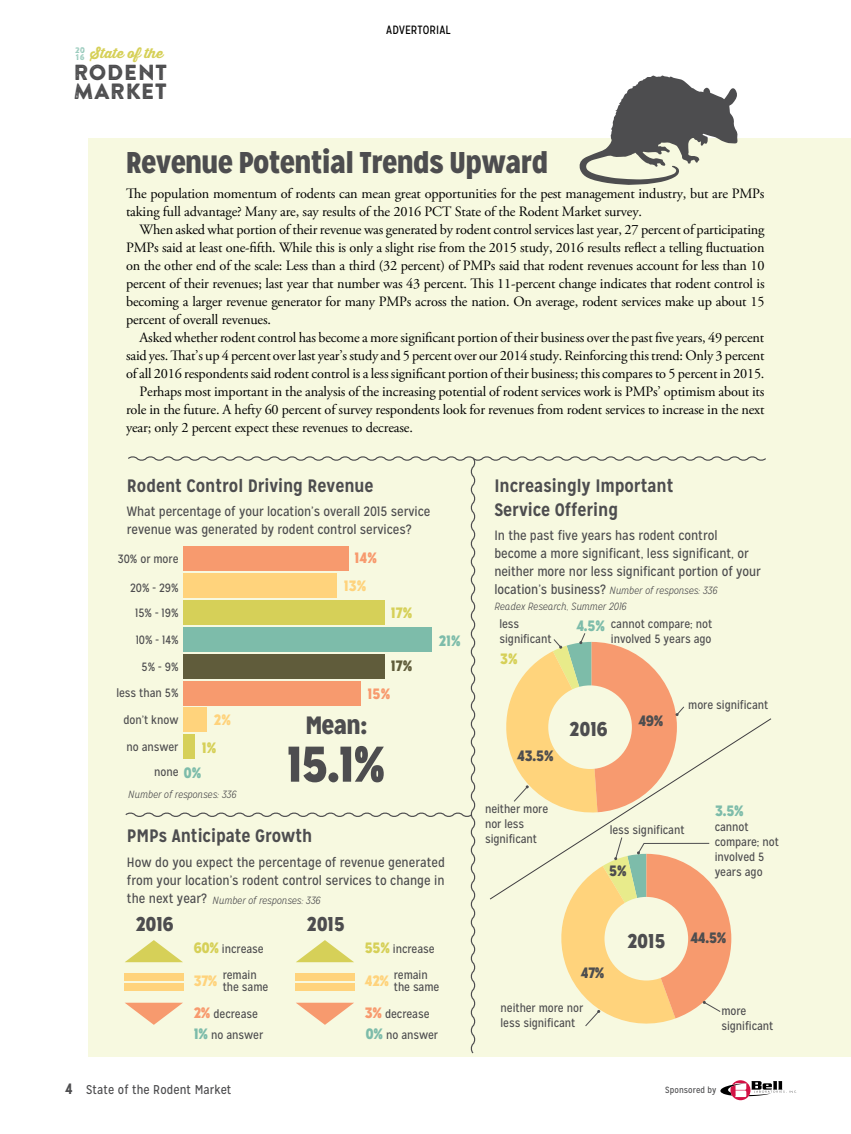
<style>
.page{position:relative;width:851px;height:1134px;background:#fff}
.page>*{position:absolute;margin:0;border:0;box-sizing:border-box;transform-origin:0 0}
.t1{font:900 50.1px "Mission Gothic";color:#4d4d4f}
.t2{font:900 30px "Mission Gothic";color:#4d4d4f}
.t3{font:900 25.05px "Mission Gothic";color:#4d4d4f}
.t4{font:22.05px "Brandon Printed One";color:#4d4d4f}
.t5{font:21.75px "Brandon Printed One";color:#4d4d4f}
.t6{font:900 19.95px "Mission Gothic";letter-spacing:.025em;color:#4d4d4f}
.t7{font:700 18px/24px "Mission Gothic";letter-spacing:-.005em;color:#4d4d4f}
.t8{font:900 15px "Mission Gothic";color:#4d4d4f}
.t9{font:900 15px "Mission Gothic";color:#7dbcaa}
.t10{font:900 15px "Mission Gothic";color:#ffd37c}
.t11{font:900 15px "Mission Gothic";color:#d6d058}
.t12{font:900 15px "Mission Gothic";color:#f79a6e}
.t13{font:900 15px "Mission Gothic";color:#605c3b}
.t14{font:14.25px/18px "Adobe Garamond Pro";letter-spacing:-.01em;color:#000}
.t15{font:13.5px/18px "Mission Gothic";letter-spacing:-.005em;color:#4d4d4f}
.t16{font:13.5px "Thirsty Script Extrabold Demo";color:#d6d058}
.t17{font:12.75px "Mission Gothic";letter-spacing:.01em;color:#4d4d4f}
.t18{font:12px/15px "Mission Gothic";letter-spacing:-.005em;color:#4d4d4f}
.t19{font:12px "Mission Gothic";letter-spacing:.005em;color:#000}
.t20{font:italic 300 10.5px "Mission Gothic";letter-spacing:-.005em;color:#4d4d4f}
.t21{font:9px "Mission Gothic";letter-spacing:.01em;color:#4d4d4f}
.t22{font:8.1px/7.1px "Brandon Printed Inline";color:#7dbcaa}
.s1{font-weight:400;font-style:normal;font-size:13.5px}
.s2{font-weight:900;font-size:15px;color:#d6d058}
.s3{font-weight:900;font-size:15px;color:#f79a6e}
.s4{font-weight:900;font-size:15px;color:#7dbcaa}
.s5{font-weight:700;font-size:15px}
</style>
<div class="page">
<svg style="left:720px;top:1080px;width:76px;height:20px"></svg>
<div style="left:88px;top:139px;width:762px;height:918px;background:#f7f9e0"></div>
<svg style="left:578px;top:75px;width:159px;height:110px"></svg>
<svg style="left:124px;top:456px;width:643px;height:598px"></svg>
<p class="t16" style="left:90px;top:43px;width:74px">State of the</p>
<p class="t22" style="left:75px;top:46px;width:12px">20<br>16</p>
<h3 class="t5" style="left:74px;top:59px;width:95px">RODENT</h3>
<h3 class="t4" style="left:74px;top:77px;width:95px">MARKET</h3>
<p class="t19" style="left:386px;top:23px;width:66px">ADVERTORIAL</p>
<h2 class="t2" style="left:126px;top:143px;width:423px">Revenue Potential Trends Upward</h2>
<p class="t14" style="left:126px;top:185px;width:640px">The population momentum of rodents can mean great opportunities for the pest management industry, but are PMPs taking full advantage? Many are, say results of the 2016 PCT State of the Rodent Market survey.</p>
<p class="t14" style="left:126px;top:221px;width:640px;text-align:justify;text-indent:13px">When asked what portion of their revenue was generated by rodent control services last year, 27 percent of participating PMPs said at least one-fifth. While this is only a slight rise from the 2015 study, 2016 results reflect a telling fluctuation on the other end of the scale: Less than a third (32 percent) of PMPs said that rodent revenues account for less than 10 percent of their revenues; last year that number was 43 percent. This 11-percent change indicates that rodent control is becoming a larger revenue generator for many PMPs across the nation. On average, rodent services make up about 15 percent of overall revenues.</p>
<p class="t14" style="left:139px;top:329px;width:626px">Asked whether rodent control has become a more significant portion of their business over the past five years, 49 percent</p>
<p class="t14" style="left:126px;top:347px;width:640px">said yes. That’s up 4 percent over last year’s study and 5 percent over our 2014 study. Reinforcing this trend: Only 3 percent</p>
<p class="t14" style="left:126px;top:365px;width:640px">of all 2016 respondents said rodent control is a less significant portion of their business; this compares to 5 percent in 2015.</p>
<p class="t14" style="left:139px;top:383px;width:626px">Perhaps most important in the analysis of the increasing potential of rodent services work is PMPs’ optimism about its</p>
<p class="t14" style="left:126px;top:401px;width:640px">role in the future. A hefty 60 percent of survey respondents look for revenues from rodent services to increase in the next</p>
<p class="t14" style="left:126px;top:419px;width:288px">year; only 2 percent expect these revenues to decrease.</p>
<p class="t7" style="left:127px;top:473px;width:248px">Rodent Control Driving Revenue</p>
<p class="t15" style="left:127px;top:503px;width:305px">What percentage of your location’s overall 2015 service revenue was generated by rodent control services?</p>
<p class="t18" style="left:118px;top:551px;width:62px">30% or more</p>
<p class="t18" style="left:130px;top:575px;width:50px;line-height:25.5px;text-align:center">20% - 29%<br>15% - 19%</p>
<p class="t18" style="left:136px;top:633px;width:44px">10% - 14%</p>
<p class="t18" style="left:116px;top:655px;width:64px;line-height:25.5px;text-align:right">5% - 9%<br>less than 5%</p>
<p class="t18" style="left:123px;top:712px;width:56px">don’t know</p>
<p class="t18" style="left:126px;top:734px;width:54px;line-height:25.5px;text-align:right">no answer none</p>
<p class="t10" style="left:214px;top:709px;width:19px">2%</p>
<p class="t11" style="left:202px;top:738px;width:16px">1%</p>
<p class="t9" style="left:184px;top:762px;width:19px">0%</p>
<p class="t20" style="left:128px;top:788px;width:110px">Number of responses: 336</p>
<p class="t12" style="left:355px;top:548px;width:24px">14%</p>
<p class="t10" style="left:344px;top:576px;width:24px">13%</p>
<p class="t11" style="left:391px;top:603px;width:23px">17%</p>
<p class="t13" style="left:391px;top:656px;width:23px">17%</p>
<p class="t12" style="left:368px;top:684px;width:24px">15%</p>
<h3 class="t3" style="left:306px;top:709px;width:63px">Mean:</h3>
<h1 class="t1" style="left:287px;top:732px;width:99px">15.1%</h1>
<p class="t9" style="left:438px;top:631px;width:23px">21%</p>
<p class="t7" style="left:127px;top:824px;width:187px">PMPs Anticipate Growth</p>
<p class="t15" style="left:127px;top:853px;width:319px;text-align:justify">How do you expect the percentage of revenue generated from your location’s rodent control services to change in the next year?</p>
<p class="t20" style="left:212px;top:894px;width:110px">Number of responses: 336</p>
<p class="t7" style="left:494px;top:473px;width:181px">Increasingly Important<br>Service Offering</p>
<p class="t15" style="left:494px;top:527px;width:268px">In the past five years has rodent control become a more significant, less significant, or neither more nor less significant portion of your</p>
<p class="t20" style="left:494px;top:585px;width:225px"><span class="s1">location’s business?</span> Number of responses: 336</p>
<p class="t20" style="left:494px;top:600px;width:134px">Readex Research, Summer 2016</p>
<p class="t18" style="left:499px;top:617px;width:21px">less</p>
<p class="t9" style="left:576px;top:616px;width:30px">4.5%</p>
<p class="t18" style="left:499px;top:632px;width:54px">significant</p>
<p class="t18" style="left:611px;top:617px;width:103px">cannot compare; not involved 5 years ago</p>
<p class="t11" style="left:500px;top:649px;width:19px">3%</p>
<p class="t8" style="left:517px;top:746px;width:38px">43.5%</p>
<h3 class="t6" style="left:569px;top:716px;width:39px">2016</h3>
<p class="t8" style="left:638px;top:711px;width:27px">49%</p>
<p class="t18" style="left:688px;top:698px;width:82px">more significant</p>
<p class="t18" style="left:485px;top:801px;width:65px">neither more nor less significant</p>
<p class="t18" style="left:609px;top:823px;width:76px">less significant</p>
<p class="t8" style="left:609px;top:861px;width:19px">5%</p>
<p class="t9" style="left:715px;top:801px;width:30px">3.5%</p>
<p class="t18" style="left:714px;top:819px;width:66px">cannot compare; not involved 5 years ago</p>
<h3 class="t6" style="left:136px;top:911px;width:39px">2016</h3>
<p class="t18" style="left:194px;top:942px;width:71px"><span class="s2">60%</span> increase</p>
<p class="t10" style="left:194px;top:971px;width:25px">37%</p>
<p class="t18" style="left:194px;top:1003px;width:71px;line-height:21.5px"><span class="s3">2%</span> decrease<br><span class="s4">1%</span> no answer</p>
<p class="t18" style="left:223px;top:969px;width:47px;line-height:12px">remain the same</p>
<h3 class="t6" style="left:307px;top:911px;width:39px">2015</h3>
<p class="t18" style="left:365px;top:942px;width:71px"><span class="s2">55%</span> increase</p>
<p class="t10" style="left:365px;top:971px;width:26px">42%</p>
<p class="t18" style="left:365px;top:1003px;width:75px;line-height:21.5px"><span class="s3">3%</span> decrease<br><span class="s4">0%</span> no answer</p>
<p class="t18" style="left:500px;top:1000px;width:84px">neither more nor less significant</p>
<p class="t8" style="left:581px;top:963px;width:25px">47%</p>
<p class="t18" style="left:394px;top:969px;width:47px;line-height:12px">remain the same</p>
<h3 class="t6" style="left:627px;top:928px;width:39px">2015</h3>
<p class="t8" style="left:690px;top:928px;width:38px">44.5%</p>
<p class="t18" style="left:721px;top:1003px;width:54px">more significant</p>
<p class="t17" style="left:65px;top:1082px;width:168px"><span class="s5">4</span> State of the Rodent Market</p>
<p class="t21" style="left:665px;top:1084px;width:53px">Sponsored by</p>
</div>
